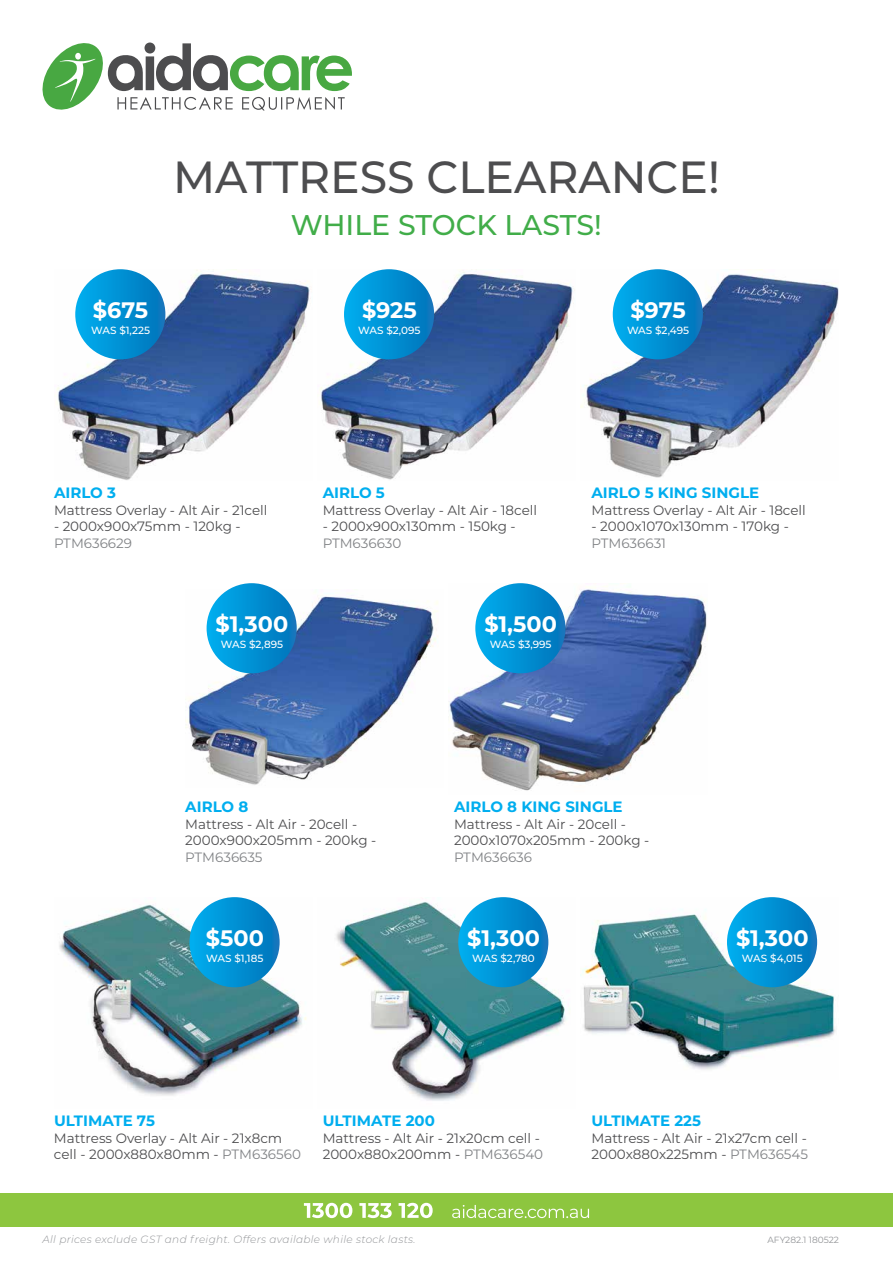
<style>
.page{position:relative;width:893px;height:1263px;background:#fff}
.page>*{position:absolute;margin:0;border:0;box-sizing:border-box;transform-origin:0 0}
.t1{font:500 45px "Montserrat";color:#4d4d4f}
.t2{font:500 28.5px "Montserrat";color:#41ad49}
.t3{font:700 22.35px "Montserrat";color:#fff}
.t4{font:700 15px "Montserrat";color:#00aeef}
.t5{font:13.5px/16.5px "Montserrat";color:#4d4d4f}
.t6{font:13.5px "Montserrat";color:#808285}
.t7{font:italic 300 10.5px "Montserrat";letter-spacing:.03em;color:#939598}
.t8{font:500 10.35px "Montserrat";color:#fff}
.t9{font:9px "Montserrat";color:#939598}
.s1{color:#808285}
</style>
<div class="page">
<div style="left:0;top:1193px;width:893px;height:34px;background:#8dc63f"></div>
<svg style="left:452px;top:1205px;width:137px;height:13px"></svg>
<svg style="left:304px;top:1203px;width:129px;height:15px"></svg>
<svg style="left:43px;top:43px;width:309px;height:67px"></svg>
<div style="left:75px;top:53px;width:6px;height:7px;background:#fff;border-radius:50%"></div>
<img style="left:320px;top:269px;width:255px;height:211px">
<img style="left:580px;top:269px;width:259px;height:209px">
<img style="left:57px;top:269px;width:253px;height:211px">
<svg style="left:75px;top:269px;width:90px;height:90px;background:#0291d4"></svg>
<div style="left:344px;top:269px;width:90px;height:90px;background:linear-gradient(to right,#00afef,#0575bb);border-radius:45px"></div>
<div style="left:613px;top:269px;width:90px;height:90px;background:linear-gradient(to right,#00aeef,#0875bb);border-radius:45px"></div>
<img style="left:336px;top:897px;width:234px;height:204px">
<img style="left:580px;top:897px;width:256px;height:173px">
<img style="left:59px;top:897px;width:248px;height:199px">
<div style="left:189px;top:897px;width:91px;height:90px;background:linear-gradient(to right,#02afef,#0876bb);border-radius:45px"></div>
<div style="left:458px;top:897px;width:90px;height:90px;background:linear-gradient(to right,#01afef,#0475bb);border-radius:45px"></div>
<svg style="left:727px;top:897px;width:90px;height:90px;background:#0191d4"></svg>
<img style="left:185px;top:590px;width:253px;height:195px">
<img style="left:449px;top:583px;width:258px;height:208px">
<div style="left:207px;top:583px;width:90px;height:90px;background:linear-gradient(to right,#00aeef,#0976bb);border-radius:45px"></div>
<div style="left:475px;top:583px;width:90px;height:90px;background:linear-gradient(to right,#03b1f0,#0374bb);border-radius:45px"></div>
<h3 class="t3" style="left:93px;top:294px;width:57px">$675</h3>
<p class="t8" style="left:91px;top:323px;width:60px">WAS $1,225</p>
<h1 class="t1" style="left:173px;top:145px;width:548px">MATTRESS CLEARANCE!</h1>
<h2 class="t2" style="left:291px;top:205px;width:312px">WHILE STOCK LASTS!</h2>
<h3 class="t3" style="left:362px;top:294px;width:56px">$925</h3>
<p class="t8" style="left:358px;top:323px;width:64px">WAS $2,095</p>
<h3 class="t3" style="left:631px;top:294px;width:57px">$975</h3>
<p class="t8" style="left:627px;top:323px;width:64px">WAS $2,495</p>
<p class="t4" style="left:54px;top:482px;width:64px">AIRLO 3</p>
<p class="t5" style="left:54px;top:501px;width:215px">Mattress Overlay - Alt Air - 21cell</p>
<p class="t5" style="left:54px;top:518px;width:188px">- 2000x900x75mm - 120kg -</p>
<p class="t6" style="left:54px;top:534px;width:80px">PTM636629</p>
<h3 class="t3" style="left:216px;top:608px;width:74px">$1,300</h3>
<p class="t8" style="left:221px;top:637px;width:64px">WAS $2,895</p>
<p class="t4" style="left:323px;top:482px;width:64px">AIRLO 5</p>
<p class="t5" style="left:323px;top:501px;width:216px">Mattress Overlay - Alt Air - 18cell</p>
<p class="t5" style="left:323px;top:518px;width:194px">- 2000x900x130mm - 150kg -</p>
<p class="t6" style="left:323px;top:534px;width:80px">PTM636630</p>
<h3 class="t3" style="left:484px;top:608px;width:74px">$1,500</h3>
<p class="t8" style="left:490px;top:637px;width:63px">WAS $3,995</p>
<p class="t4" style="left:591px;top:482px;width:169px">AIRLO 5 KING SINGLE</p>
<p class="t5" style="left:591px;top:501px;width:216px">Mattress Overlay - Alt Air - 18cell</p>
<p class="t5" style="left:591px;top:518px;width:199px">- 2000x1070x130mm - 170kg -</p>
<p class="t6" style="left:591px;top:534px;width:76px">PTM636631</p>
<p class="t4" style="left:185px;top:796px;width:65px">AIRLO 8</p>
<p class="t5" style="left:185px;top:815px;width:192px">Mattress - Alt Air - 20cell -<br>2000x900x205mm - 200kg -</p>
<p class="t6" style="left:185px;top:847px;width:79px">PTM636635</p>
<h3 class="t3" style="left:206px;top:922px;width:60px">$500</h3>
<p class="t8" style="left:206px;top:951px;width:59px">WAS $1,185</p>
<p class="t4" style="left:454px;top:796px;width:170px">AIRLO 8 KING SINGLE</p>
<p class="t5" style="left:454px;top:815px;width:197px">Mattress - Alt Air - 20cell -<br>2000x1070x205mm - 200kg -</p>
<p class="t6" style="left:454px;top:847px;width:80px">PTM636636</p>
<h3 class="t3" style="left:467px;top:922px;width:74px">$1,300</h3>
<p class="t8" style="left:472px;top:951px;width:64px">WAS $2,780</p>
<h3 class="t3" style="left:736px;top:922px;width:74px">$1,300</h3>
<p class="t8" style="left:742px;top:951px;width:62px">WAS $4,015</p>
<p class="t4" style="left:54px;top:1110px;width:102px">ULTIMATE 75</p>
<p class="t5" style="left:54px;top:1129px;width:248px">Mattress Overlay - Alt Air - 21x8cm cell - 2000x880x80mm - <span class="s1">PTM636560</span></p>
<p class="t4" style="left:323px;top:1110px;width:114px">ULTIMATE 200</p>
<p class="t5" style="left:323px;top:1129px;width:222px">Mattress - Alt Air - 21x20cm cell -<br>2000x880x200mm - <span class="s1">PTM636540</span></p>
<p class="t7" style="left:43px;top:1232px;width:375px">All prices exclude GST and freight. Offers available while stock lasts.</p>
<p class="t4" style="left:591px;top:1110px;width:111px">ULTIMATE 225</p>
<p class="t5" style="left:591px;top:1129px;width:218px">Mattress - Alt Air - 21x27cm cell -<br>2000x880x225mm - <span class="s1">PTM636545</span></p>
<p class="t9" style="left:767px;top:1234px;width:73px">AFY282.1 180522</p>
</div>
